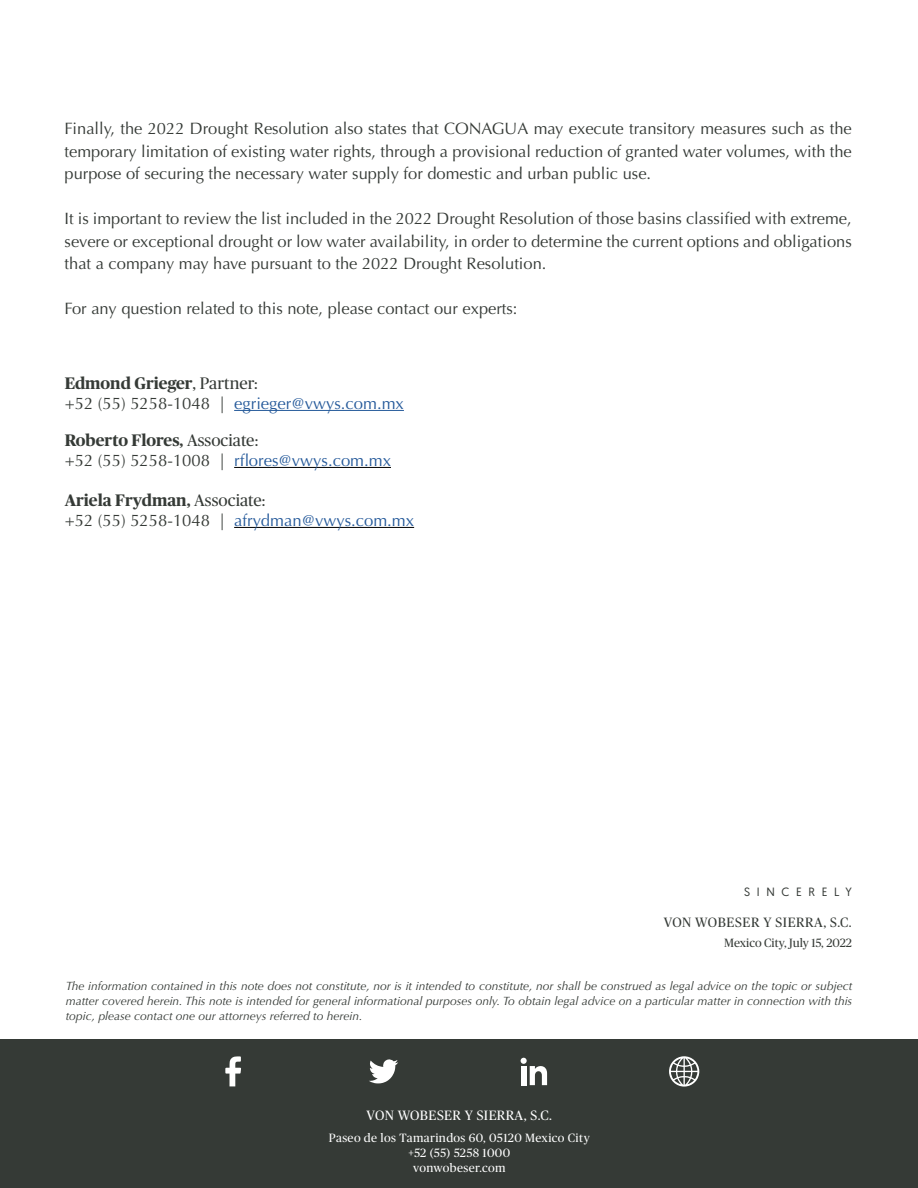
<style>
.page{position:relative;width:918px;height:1188px;background:#fff}
.page>*{position:absolute;margin:0;border:0;box-sizing:border-box;transform-origin:0 0}
.t1{font:16.65px "Optima";color:#275b9b}
.t2{font:700 16.65px "Publico";color:#353a36}
.t3{font:16.5px/22.5px "Optima";color:#353a36;text-align:justify}
.t4{font:13.5px "Publico";letter-spacing:.045em;color:#353a36}
.t5{font:13.5px "Publico";letter-spacing:.03em;color:#fff}
.t6{font:italic 12px/15px "Optima";color:#353a36;text-align:justify}
.t7{font:12px/15px "Publico";letter-spacing:.03em;color:#fff;text-align:center}
.t8{font:12px "Publico";color:#353a36}
.t9{font:12px "Geomanist";letter-spacing:.56em;color:#353a36}
.s1{font-weight:400}
.s2{color:#353a36}
</style>
<div class="page">
<div style="left:0;top:1040px;width:918px;height:148px;background:#353a36"></div>
<svg style="left:369px;top:1059px;width:29px;height:24px"></svg>
<svg style="left:521px;top:1058px;width:26px;height:27px"></svg>
<svg style="left:669px;top:1056px;width:30px;height:31px"></svg>
<svg style="left:225px;top:1056px;width:16px;height:30px"></svg>
<hr style="left:234px;top:410px;width:170px;height:1px;background:#275b9b">
<hr style="left:234px;top:467px;width:157px;height:1px;background:#000">
<hr style="left:234px;top:527px;width:180px;height:1px;background:#000">
<p class="t3" style="left:65px;top:118px;width:789px">Finally, the 2022 Drought Resolution also states that CONAGUA may execute transitory measures such as the temporary limitation of existing water rights, through a provisional reduction of granted water volumes, with the purpose of securing the necessary water supply for domestic and urban public use.</p>
<p class="t3" style="left:65px;top:208px;width:789px">It is important to review the list included in the 2022 Drought Resolution of those basins classified with extreme, severe or exceptional drought or low water availability, in order to determine the current options and obligations that a company may have pursuant to the 2022 Drought Resolution.</p>
<p class="t3" style="left:65px;top:298px;width:454px">For any question related to this note, please contact our experts:</p>
<p class="t2" style="left:65px;top:374px;width:195px">Edmond Grieger<span class="s1">, Partner:</span></p>
<p class="t1" style="left:65px;top:393px;width:341px"><span class="s2">+52 (55) 5258-1048 |</span> egrieger@vwys.com.mx</p>
<p class="t2" style="left:65px;top:431px;width:195px">Roberto Flores, <span class="s1">Associate:</span></p>
<p class="t1" style="left:65px;top:450px;width:328px"><span class="s2">+52 (55) 5258-1008 |</span> rflores@vwys.com.mx</p>
<p class="t2" style="left:65px;top:491px;width:202px">Ariela Frydman, <span class="s1">Associate:</span></p>
<p class="t1" style="left:65px;top:510px;width:351px"><span class="s2">+52 (55) 5258-1048 |</span> afrydman@vwys.com.mx</p>
<p class="t9" style="left:744px;top:884px;width:109px">SINCERELY</p>
<p class="t4" style="left:664px;top:914px;width:190px">VON WOBESER Y SIERRA, S.C.</p>
<p class="t8" style="left:724px;top:936px;width:129px">Mexico City, July 15, 2022</p>
<p class="t6" style="left:66px;top:978px;width:788px">The information contained in this note does not constitute, nor is it intended to constitute, nor shall be construed as legal advice on the topic or subject matter covered herein. This note is intended for general informational purposes only. To obtain legal advice on a particular matter in connection with this topic, please contact one our attorneys referred to herein.</p>
<p class="t5" style="left:367px;top:1108px;width:187px">VON WOBESER Y SIERRA, S.C.</p>
<p class="t7" style="left:329px;top:1130px;width:262px">Paseo de los Tamarindos 60, 05120 Mexico City +52 (55) 5258 1000<br>vonwobeser.com</p>
</div>
